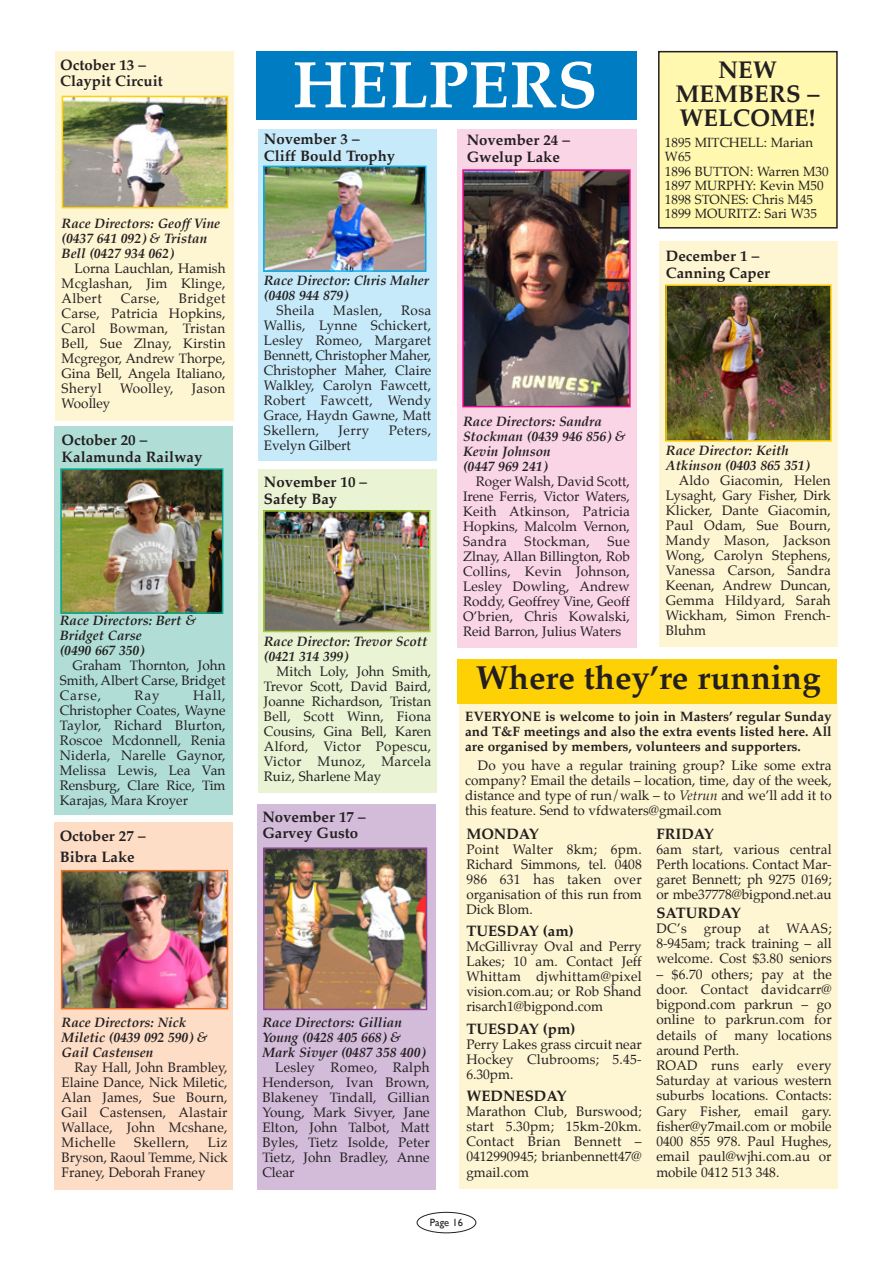
<style>
.page{position:relative;width:893px;height:1263px;background:#fff}
.page>*{position:absolute;margin:0;border:0;box-sizing:border-box;transform-origin:0 0}
.t1{font:700 66.15px "Palatino";color:#fff}
.t2{font:700 33px "Palatino";color:#231f20}
.t3{font:700 24px/24px "Palatino";color:#231f20;text-align:center}
.t4{font:700 15px/16.5px "Palatino";color:#231f20}
.t5{font:13.5px/15px "Palatino";color:#231f20;text-align:justify}
.t6{font:italic 700 13.5px/15px "Palatino";color:#231f20}
.t7{font:700 13.5px/15px "Palatino";color:#231f20;text-align:justify}
.t8{font:13.5px "Palatino";letter-spacing:.03em;color:#231f20}
.t9{font:13.2px/14.2px "Palatino";color:#231f20}
.t10{font:10.5px "Gill Sans";color:#231f20}
.s1{font-style:italic}
</style>
<div class="page">
<div style="left:417px;top:1212px;width:59px;height:21px;border:1px solid #231f20;border-radius:50%"></div>
<div style="left:257px;top:804px;width:178px;height:385px;background:#d3bcda"></div>
<div style="left:258px;top:129px;width:178px;height:332px;background:#c6eafa"></div>
<div style="left:55px;top:822px;width:178px;height:367px;background:#fdddc6"></div>
<div style="left:55px;top:426px;width:178px;height:389px;background:#b0ded6"></div>
<div style="left:659px;top:52px;width:178px;height:176px;background:#fff8ae"></div>
<div style="left:658px;top:51px;width:180px;height:178px;border:2px solid #231f20"></div>
<div style="left:55px;top:51px;width:178px;height:370px;background:#fef5d2"></div>
<div style="left:256px;top:51px;width:381px;height:68px;background:#007cc2"></div>
<div style="left:258px;top:470px;width:179px;height:323px;background:#eaf3d4"></div>
<div style="left:459px;top:704px;width:378px;height:485px;background:#fef5d2"></div>
<div style="left:457px;top:659px;width:380px;height:45px;background:#fed105"></div>
<div style="left:457px;top:129px;width:180px;height:518px;background:#fad5e5"></div>
<div style="left:659px;top:241px;width:178px;height:406px;background:#fef5d2"></div>
<img style="left:63px;top:471px;width:157px;height:140px">
<div style="left:60px;top:468px;width:163px;height:146px;border:2px solid #00a78f"></div>
<img style="left:266px;top:169px;width:157px;height:100px">
<div style="left:263px;top:166px;width:163px;height:106px;border:2px solid #00aeef"></div>
<img style="left:266px;top:513px;width:161px;height:116px">
<div style="left:263px;top:510px;width:167px;height:122px;border:2px solid #a6ce39"></div>
<img style="left:465px;top:172px;width:163px;height:232px">
<div style="left:462px;top:169px;width:169px;height:238px;border:2px solid #ed028c"></div>
<img style="left:65px;top:99px;width:160px;height:106px">
<div style="left:62px;top:96px;width:166px;height:112px;border:2px solid #fed105"></div>
<img style="left:64px;top:873px;width:161px;height:133px">
<div style="left:61px;top:870px;width:167px;height:139px;border:2px solid #f36e21"></div>
<img style="left:266px;top:850px;width:158px;height:157px">
<div style="left:263px;top:847px;width:164px;height:163px;border:2px solid #8f4499"></div>
<img style="left:668px;top:287px;width:161px;height:152px">
<div style="left:665px;top:284px;width:167px;height:158px;border:2px solid #fed105"></div>
<p class="t4" style="left:60px;top:56px;width:104px">October 13 –<br>Claypit Circuit</p>
<p class="t6" style="left:62px;top:216px;width:160px">Race Directors: Geoff Vine (0437 641 092) &amp; Tristan<br>Bell (0427 934 062)</p>
<p class="t5" style="left:62px;top:261px;width:165px;text-indent:13px">Lorna Lauchlan, Hamish Mcglashan, Jim Klinge, Albert</p>
<p class="t5" style="left:62px;top:291px;width:165px;text-indent:117px">Bridget Carse, Patricia Hopkins, Carol Bowman, Tristan Bell, Sue Zlnay, Kirstin Mcgregor, Andrew Thorpe, Gina Bell, Angela Italiano, Sheryl</p>
<p class="t5" style="left:121px;top:291px;width:41px">Carse,</p>
<p class="t8" style="left:120px;top:377px;width:55px">Woolley,</p>
<p class="t5" style="left:192px;top:381px;width:35px">Jason</p>
<p class="t5" style="left:62px;top:396px;width:50px">Woolley</p>
<p class="t4" style="left:62px;top:432px;width:142px">October 20 –<br>Kalamunda Railway</p>
<p class="t6" style="left:60px;top:613px;width:138px">Race Directors: Bert &amp;<br>Bridget Carse<br>(0490 667 350)</p>
<p class="t5" style="left:60px;top:658px;width:167px;text-indent:13px">Graham Thornton, John Smith, Albert Carse, Bridget Carse,</p>
<p class="t5" style="left:60px;top:688px;width:167px;text-indent:133px">Hall, Christopher Coates, Wayne Taylor, Richard Blurton, Roscoe Mcdonnell, Renia Niderla, Narelle Gaynor, Melissa Lewis, Lea Van Rensburg, Clare Rice, Tim Karajas, Mara Kroyer</p>
<p class="t5" style="left:135px;top:688px;width:26px">Ray</p>
<p class="t4" style="left:60px;top:825px;width:87px;line-height:20.7px">October 27 –<br>Bibra Lake</p>
<p class="t6" style="left:62px;top:1015px;width:148px">Race Directors: Nick<br>Miletic (0439 092 590) &amp;<br>Gail Castensen</p>
<p class="t5" style="left:62px;top:1060px;width:167px;text-indent:13px">Ray Hall, John Brambley, Elaine Dance, Nick Miletic, Alan James, Sue Bourn, Gail Castensen, Alastair Wallace, John Mcshane, Michelle</p>
<p class="t8" style="left:134px;top:1131px;width:57px">Skellern,</p>
<p class="t5" style="left:62px;top:1135px;width:167px;text-indent:146px">Liz Bryson, Raoul Temme, Nick Franey, Deborah Franey</p>
<h1 class="t1" style="left:293px;top:28px;width:307px">HELPERS</h1>
<h3 class="t3" style="left:675px;top:57px;width:145px">NEW<br>MEMBERS – welcome !</h3>
<p class="t4" style="left:264px;top:130px;width:133px">November 3 –<br>Cliff Bould Trophy</p>
<p class="t4" style="left:467px;top:131px;width:105px">November 24 –<br>Gwelup Lake</p>
<p class="t9" style="left:665px;top:135px;width:165px">1895 MITCHELL: Marian<br>W65<br>1896 BUTTON: Warren M30<br>1897 MURPHY: Kevin M50<br>1898 STONES: Chris M45<br>1899 MOURITZ: Sari W35</p>
<p class="t6" style="left:264px;top:273px;width:167px">Race Director: Chris Maher (0408 944 879)</p>
<p class="t5" style="left:277px;top:303px;width:40px">Sheila</p>
<p class="t5" style="left:333px;top:303px;width:51px">Maslen,</p>
<p class="t5" style="left:264px;top:303px;width:169px;text-indent:137px">Rosa Wallis, Lynne Schickert, Lesley Romeo, Margaret Bennett, Christopher Maher, Christopher Maher, Claire Walkley, Carolyn Fawcett, Robert Fawcett, Wendy Grace, Haydn Gawne, Matt Skellern,</p>
<p class="t5" style="left:339px;top:423px;width:32px">Jerry</p>
<p class="t5" style="left:389px;top:423px;width:44px">Peters,</p>
<p class="t5" style="left:264px;top:438px;width:89px">Evelyn Gilbert</p>
<p class="t4" style="left:264px;top:473px;width:105px">November 10 –<br>Safety Bay</p>
<p class="t6" style="left:264px;top:634px;width:165px">Race Director: Trevor Scott (0421 314 399)</p>
<p class="t5" style="left:264px;top:664px;width:169px;text-indent:13px">Mitch Loly, John Smith, Trevor Scott, David Baird, Joanne Richardson, Tristan Bell, Scott Winn, Fiona Cousins, Gina Bell, Karen Alford, Victor Popescu, Victor Munoz, Marcela Ruiz, Sharlene May</p>
<p class="t4" style="left:262px;top:808px;width:105px">November 17 –<br>Garvey Gusto</p>
<p class="t6" style="left:262px;top:1015px;width:164px">Race Directors: Gillian<br>Young (0428 405 668) &amp;<br>Mark Sivyer (0487 358 400)</p>
<p class="t5" style="left:262px;top:1060px;width:169px;text-indent:13px">Lesley Romeo, Ralph Henderson, Ivan Brown, Blakeney Tindall, Gillian Young, Mark Sivyer, Jane Elton, John Talbot, Matt Byles, Tietz Isolde, Peter Tietz, John Bradley, Anne Clear</p>
<p class="t4" style="left:666px;top:247px;width:106px">December 1 –<br>Canning Caper</p>
<p class="t6" style="left:463px;top:414px;width:164px">Race Directors: Sandra<br>Stockman (0439 946 856) &amp;<br>Kevin Johnson<br>(0447 969 241)</p>
<p class="t5" style="left:463px;top:474px;width:168px;text-indent:13px">Roger Walsh, David Scott, Irene Ferris, Victor Waters, Keith Atkinson, Patricia Hopkins, Malcolm Vernon, Sandra</p>
<p class="t8" style="left:525px;top:530px;width:67px">Stockman,</p>
<p class="t5" style="left:463px;top:534px;width:168px;text-indent:144px">Sue Zlnay, Allan Billington, Rob Collins, Kevin Johnson, Lesley Dowling, Andrew Roddy, Geoffrey Vine, Geoff O’brien, Chris Kowalski, Reid Barron, Julius Waters</p>
<p class="t6" style="left:666px;top:443px;width:145px">Race Director: Keith<br>Atkinson (0403 865 351)</p>
<p class="t5" style="left:666px;top:473px;width:166px;text-indent:13px">Aldo Giacomin, Helen Lysaght, Gary Fisher, Dirk Klicker, Dante Giacomin, Paul Odam, Sue Bourn, Mandy Mason, Jackson Wong, Carolyn Stephens, Vanessa Carson, Sandra Keenan, Andrew Duncan, Gemma Hildyard, Sarah Wickham, Simon French-Bluhm</p>
<h2 class="t2" style="left:476px;top:649px;width:346px">Where they’re running</h2>
<p class="t7" style="left:465px;top:708px;width:368px;text-indent:45px">one is welcome to join in Masters’ regular Sunday and T&amp;F meetings and also the extra events listed here. All are organised by members, volunteers and supporters.</p>
<p class="t5" style="left:465px;top:758px;width:368px;text-indent:13px">Do you have a regular training group? Like some extra company? Email the details – location, time, day of the week, distance and type of run/walk – to <span class="s1">Vetrun</span> and we’ll add it to this feature. Send to vfdwaters@gmail.com</p>
<p class="t7" style="left:465px;top:708px;width:19px">Every</p>
<p class="t4" style="left:466px;top:825px;width:74px">MONDAY</p>
<p class="t5" style="left:466px;top:841px;width:177px">Point Walter 8km; 6pm.<br>Richard Simmons, tel. 0408<br>986 631 has taken over organisation of this run from Dick Blom.</p>
<p class="t4" style="left:466px;top:922px;width:109px">TUESDAY (am)</p>
<p class="t5" style="left:466px;top:939px;width:177px">McGillivray Oval and Perry Lakes; 10 am. Contact Jeff Whittam djwhittam@pixel vision.com.au; or Rob Shand risarch1@bigpond.com</p>
<p class="t4" style="left:466px;top:1020px;width:111px">TUESDAY (pm)</p>
<p class="t5" style="left:466px;top:1037px;width:177px">Perry Lakes grass circuit near Hockey Clubrooms; 5.45- 6.30pm.</p>
<p class="t4" style="left:466px;top:1087px;width:101px">WEDNESDAY</p>
<p class="t5" style="left:466px;top:1104px;width:177px">Marathon Club, Burswood; start 5.30pm; 15km-20km.<br>Contact Brian Bennett – 0412990945; brianbennett47@ gmail.com</p>
<p class="t4" style="left:656px;top:825px;width:59px">FRIDAY</p>
<p class="t5" style="left:656px;top:841px;width:177px">6am start, various central Perth locations. Contact Mar&shy;garet Bennett; ph 9275 0169; or mbe37778@bigpond.net.au</p>
<p class="t4" style="left:656px;top:904px;width:21px">SATU</p>
<p class="t4" style="left:697px;top:904px;width:45px">RDAY</p>
<p class="t5" style="left:656px;top:920px;width:177px">DC’s group at WAAS; 8-945am; track training – all welcome. Cost $3.80 seniors</p>
<p class="t5" style="left:656px;top:966px;width:177px">– $6.70 others; pay at the door. Contact davidcarr@ bigpond.com parkrun – go online to parkrun.com for details of</p>
<p class="t5" style="left:656px;top:1027px;width:177px;text-align:left;text-indent:78px">many locations around Perth.<br>ROAD runs early every<br>Saturday at various western suburbs locations. Contacts:<br>Gary Fisher, email gary. fisher@y7mail.com or mobile<br>0400 855 978. Paul Hughes, email paul@wjhi.com.au or mobile 0412 513 348.</p>
<p class="t10" style="left:430px;top:1216px;width:35px">Page 16</p>
</div>
